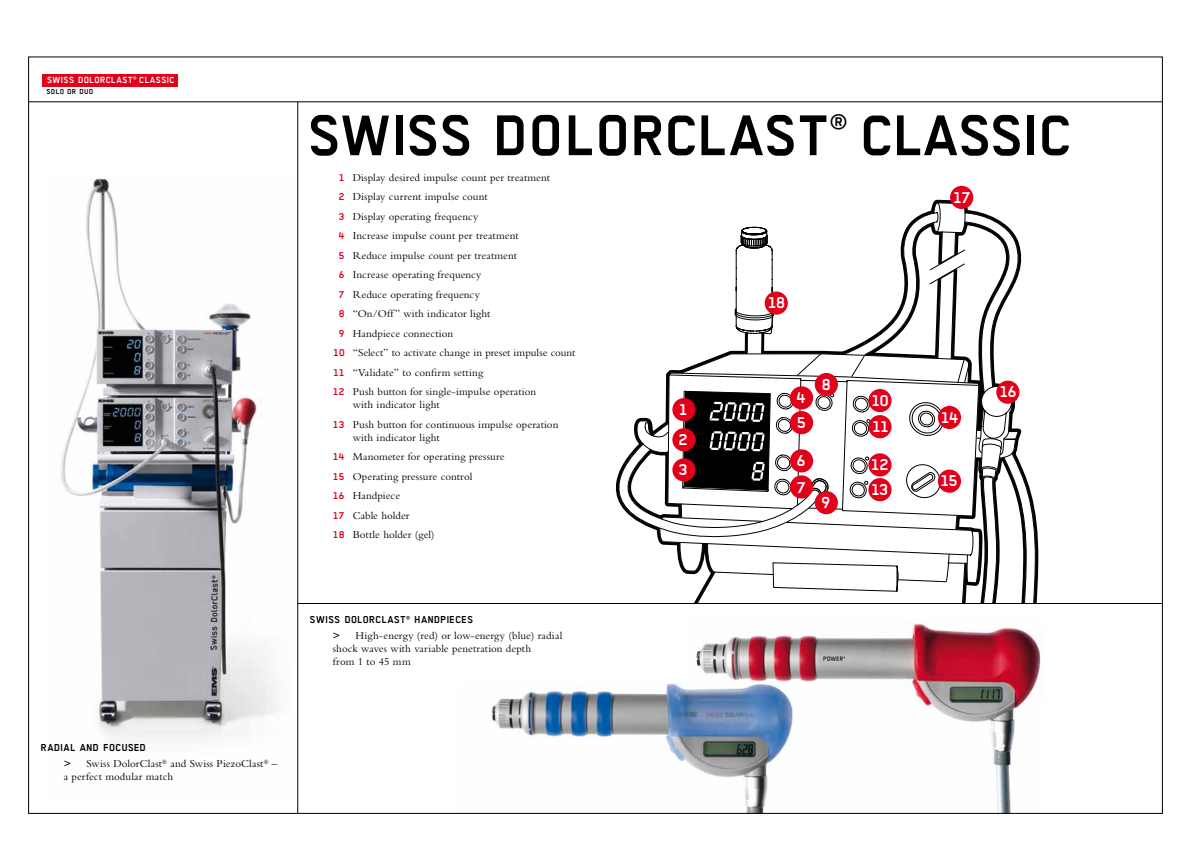
<style>
.page{position:relative;width:1191px;height:842px;background:#fff}
.page>*{position:absolute;margin:0;border:0;box-sizing:border-box;transform-origin:0 0}
.t1{font:700 64.2px "TRANS";letter-spacing:-.015em;color:#000}
.t2{font:700 28px "TRANS";color:#000}
.t3{font:700 17.5px/30.1px "TRANS";letter-spacing:-.075em;color:#fff}
.t4{font:700 11.3px "TRANS";letter-spacing:.01em;color:#000}
.t5{font:11px/19.5px "Bembo";letter-spacing:.005em;color:#000}
.t6{font:700 10px "TRANS";letter-spacing:.02em;color:#fff}
.t7{font:700 8px "TRANS";color:#000}
.s1{font-weight:700}
.s2{font-family:"TRANS";font-weight:700;color:#e2001a}
</style>
<div class="page">
<img style="left:61px;top:179px;width:218px;height:561px">
<svg style="left:616px;top:244px;width:420px;height:359px"></svg>
<svg style="left:617px;top:202px;width:402px;height:401px"></svg>
<div style="left:672px;top:398px;width:23px;height:23px;background:#e2001a;border-radius:50%"></div>
<div style="left:672px;top:428px;width:23px;height:23px;background:#e2001a;border-radius:50%"></div>
<div style="left:672px;top:458px;width:23px;height:23px;background:#e2001a;border-radius:50%"></div>
<div style="left:790px;top:386px;width:23px;height:23px;background:#e2001a;border-radius:50%"></div>
<div style="left:868px;top:389px;width:23px;height:23px;background:#e2001a;border-radius:50%"></div>
<div style="left:868px;top:415px;width:23px;height:23px;background:#e2001a;border-radius:50%"></div>
<div style="left:868px;top:453px;width:23px;height:23px;background:#e2001a;border-radius:50%"></div>
<div style="left:868px;top:478px;width:23px;height:23px;background:#e2001a;border-radius:50%"></div>
<div style="left:790px;top:411px;width:23px;height:23px;background:#e2001a;border-radius:50%"></div>
<div style="left:790px;top:449px;width:23px;height:23px;background:#e2001a;border-radius:50%"></div>
<div style="left:790px;top:475px;width:23px;height:23px;background:#e2001a;border-radius:50%"></div>
<div style="left:814px;top:373px;width:24px;height:23px;background:#e2001a;border-radius:50%"></div>
<div style="left:814px;top:491px;width:24px;height:23px;background:#e2001a;border-radius:50%"></div>
<div style="left:938px;top:406px;width:23px;height:23px;background:#e2001a;border-radius:50%"></div>
<div style="left:938px;top:470px;width:23px;height:23px;background:#e2001a;border-radius:50%"></div>
<div style="left:764px;top:291px;width:24px;height:24px;background:#e2001a;border-radius:50%"></div>
<div style="left:996px;top:381px;width:23px;height:23px;background:#e2001a;border-radius:50%"></div>
<div style="left:950px;top:186px;width:23px;height:23px;background:#e2001a;border-radius:50%"></div>
<hr style="left:298px;top:603px;width:864px;height:1px;background:#000">
<hr style="left:297px;top:102px;width:1px;height:711px;background:#000">
<div style="left:43px;top:74px;width:135px;height:12px;background:#e2001a"></div>
<hr style="left:29px;top:102px;width:1133px;height:1px;background:#000">
<img style="left:696px;top:623px;width:345px;height:189px">
<img style="left:491px;top:682px;width:341px;height:130px">
<p class="t6" style="left:47px;top:75px;width:129px">SWISS DOLORCLAST<sup>®</sup> CLASSIC</p>
<p class="t7" style="left:47px;top:88px;width:10px">SOLO</p>
<p class="t7" style="left:68px;top:88px;width:18px">OR DUO</p>
<p class="t4" style="left:41px;top:742px;width:107px">RADIAL AND FOCUSED</p>
<p class="t5" style="left:64px;top:757px;width:215px;line-height:13px"><span class="s1">&gt;</span> Swiss DolorClast<sup>®</sup> and Swiss PiezoClast<sup>®</sup> – a perfect modular match</p>
<h1 class="t1" style="left:310px;top:102px;width:524px">SWISS DOLORCLAST</h1>
<h2 class="t2" style="left:830px;top:108px;width:20px">®</h2>
<h1 class="t1" style="left:862px;top:102px;width:214px">CLASSIC</h1>
<p class="t5" style="left:338px;top:167px;width:213px"><span class="s2">1</span> Display desired impulse count per treatment</p>
<p class="t5" style="left:338px;top:187px;width:151px"><span class="s2">2</span> Display current impulse count</p>
<p class="t5" style="left:338px;top:206px;width:141px"><span class="s2">3</span> Display operating frequency</p>
<p class="t5" style="left:338px;top:226px;width:181px"><span class="s2">4</span> Increase impulse count per treatment</p>
<p class="t5" style="left:338px;top:245px;width:180px"><span class="s2">5</span> Reduce impulse count per treatment</p>
<p class="t5" style="left:338px;top:265px;width:144px"><span class="s2">6</span> Increase operating frequency</p>
<p class="t5" style="left:338px;top:284px;width:143px"><span class="s2">7</span> Reduce operating frequency</p>
<p class="t5" style="left:338px;top:304px;width:153px"><span class="s2">8</span> “On/Off” with indicator light</p>
<p class="t5" style="left:338px;top:323px;width:116px"><span class="s2">9</span> Handpiece connection</p>
<p class="t5" style="left:333px;top:343px;width:244px"><span class="s2">10</span> “Select” to activate change in preset impulse count</p>
<p class="t5" style="left:333px;top:362px;width:152px"><span class="s2">11</span> “Validate” to confirm setting</p>
<p class="t5" style="left:332px;top:382px;width:205px"><span class="s2">12</span> Push button for single-impulse operation</p>
<p class="t5" style="left:332px;top:395px;width:227px;text-indent:20px">with indicator light<br><span class="s2">13</span> Push button for continuous impulse operation</p>
<p class="t5" style="left:332px;top:427px;width:174px;text-indent:20px">with indicator light<br><span class="s2">14</span> Manometer for operating pressure<br><span class="s2">15</span> Operating pressure control<br><span class="s2">16</span> Handpiece<br><span class="s2">17</span> Cable holder<br><span class="s2">18</span> Bottle holder (gel)</p>
<p class="t4" style="left:310px;top:614px;width:165px">SWISS DOLORCLAST<sup>®</sup> HANDPIECES</p>
<p class="t5" style="left:333px;top:629px;width:231px;line-height:13px"><span class="s1">&gt;</span> High-energy (red) or low-energy (blue) radial shock waves with variable penetration depth<br>from 1 to 45 mm</p>
<h3 class="t3" style="left:678px;top:394px;width:11px;text-align:justify">1<br>2<br>3</h3>
<h3 class="t3" style="left:767px;top:288px;width:20px">18</h3>
<h3 class="t3" style="left:821px;top:369px;width:11px">8</h3>
<h3 class="t3" style="left:796px;top:382px;width:11px">4</h3>
<h3 class="t3" style="left:870px;top:387px;width:20px;line-height:25.8px">10<br>11</h3>
<h3 class="t3" style="left:870px;top:452px;width:20px;line-height:24.9px">12<br>13</h3>
<h3 class="t3" style="left:796px;top:403px;width:12px;line-height:37.9px">5<br>6</h3>
<h3 class="t3" style="left:796px;top:472px;width:11px">7</h3>
<h3 class="t3" style="left:821px;top:488px;width:11px">9</h3>
<h3 class="t3" style="left:952px;top:182px;width:20px">17</h3>
<h3 class="t3" style="left:940px;top:402px;width:20px">14</h3>
<h3 class="t3" style="left:939px;top:466px;width:20px">15</h3>
<h3 class="t3" style="left:998px;top:377px;width:20px">16</h3>
</div>
